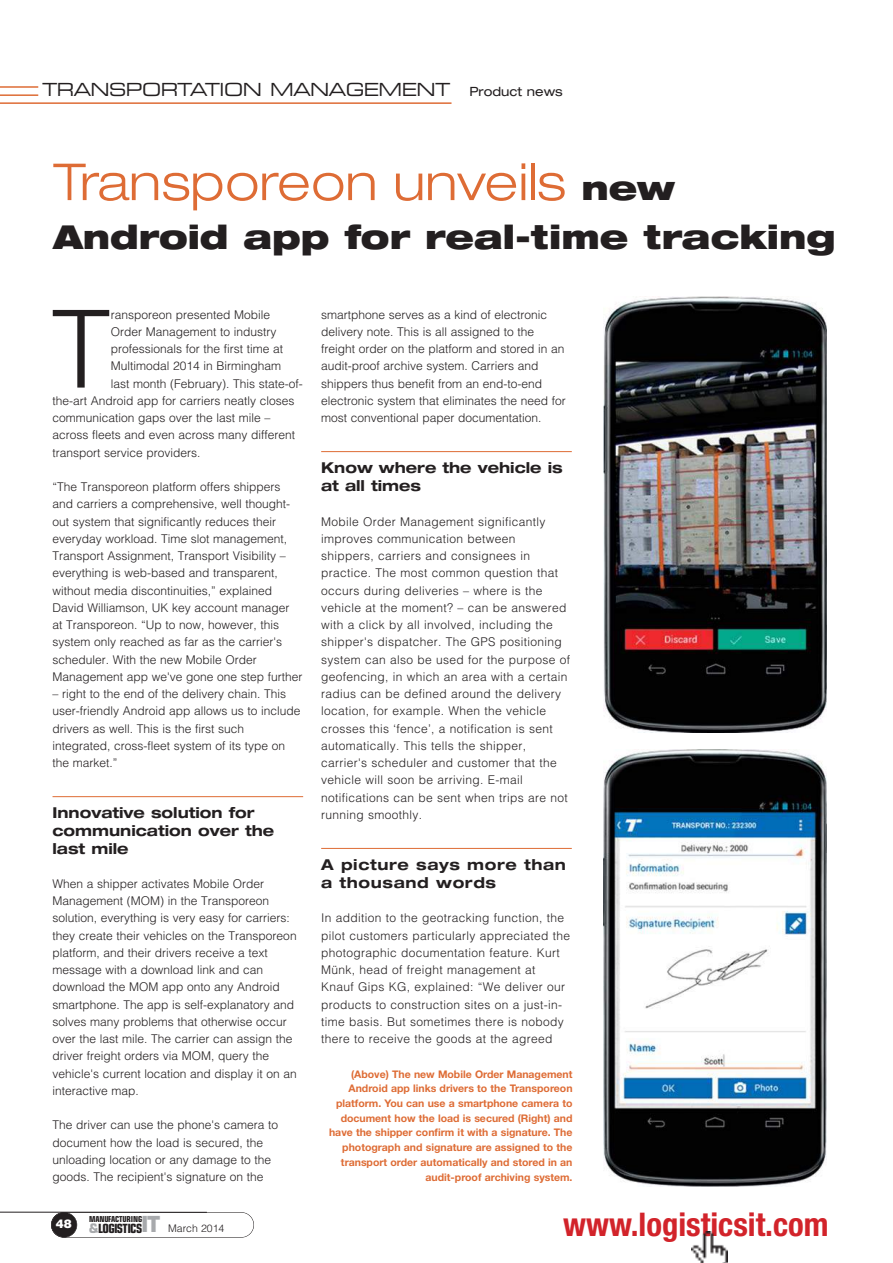
<style>
.page{position:relative;width:893px;height:1263px;background:#fff}
.page>*{position:absolute;margin:0;border:0;box-sizing:border-box;transform-origin:0 0}
.t1{font:300 107.85px "Helvetica";color:#231f20}
.t2{font:300 expanded 51px "Helvetica Neue";color:#de6c35}
.t3{font:900 expanded 33px "Helvetica Neue";color:#231f20}
.t4{font:700 condensed 32.7px "Helvetica Neue";color:#d2232a}
.t5{font:expanded 18px "Square 721 BT";letter-spacing:-.03em;color:#231f20}
.t6{font:700 expanded 15px/18px "Helvetica Neue";color:#231f20}
.t7{font:700 expanded 15px/18px "Helvetica Neue";letter-spacing:.04em;color:#231f20}
.t8{font:700 condensed 12.75px "Eurostile";letter-spacing:-.05em;color:#231f20}
.t9{font:300 12px/17.2px "Helvetica";color:#231f20}
.t10{font:300 12px/17.2px "Helvetica";letter-spacing:.03em;color:#231f20}
.t11{font:900 12px "Helvetica";color:#fff}
.t12{font:700 10.5px/14.7px "Helvetica Neue";color:#de6c35;text-align:right}
.t13{font:300 10.5px "Helvetica";color:#231f20}
.t14{font:700 condensed 8.25px "Eurostile";letter-spacing:-.01em;color:#231f20}
.s1{font-family:"Helvetica Neue";font-size:12.75px}
.s2{font-weight:900;font-size:33px;color:#231f20}
.s3{font-stretch:normal;color:#a7a9ac}
.s4{font-family:"Eurostile";font-weight:700;font-size:21.45px;color:#a7a9ac}
</style>
<div class="page">
<div style="left:51px;top:1212px;width:203px;height:26px;border:1px solid #231f20;border-radius:13px"></div>
<hr style="left:0;top:1212px;width:207px;height:1px;background:#231f20">
<div style="left:51px;top:1212px;width:26px;height:25px;background:#231f20;border-radius:50%"></div>
<div style="left:51px;top:1212px;width:26px;height:25px;border:1px solid #231f20;border-radius:50%"></div>
<hr style="left:0;top:102px;width:451px;height:2px;background:#de6c35">
<hr style="left:53px;top:796px;width:250px;height:1px;background:#de6c35">
<hr style="left:321px;top:451px;width:251px;height:1px;background:#de6c35">
<hr style="left:321px;top:848px;width:251px;height:1px;background:#de6c35">
<hr style="left:0;top:94px;width:38px;height:2px;background:#de6c35">
<hr style="left:0;top:86px;width:38px;height:2px;background:#de6c35">
<img style="left:604px;top:297px;width:223px;height:436px">
<img style="left:603px;top:750px;width:224px;height:436px">
<img style="left:692px;top:1232px;width:35px;height:31px">
<h3 class="t5" style="left:42px;top:83px;width:522px">TRANSPORTATION MANAGEMENT <span class="s1">Product news</span></h3>
<h2 class="t2" style="left:53px;top:163px;width:623px">Transporeon unveils <span class="s2">new</span></h2>
<h3 class="t3" style="left:53px;top:225px;width:784px">Android app for real-time tracking</h3>
<h1 class="t1" style="left:51px;top:310px;width:61px">T</h1>
<p class="t9" style="left:111px;top:307px;width:161px">ransporeon presented Mobile</p>
<p class="t9" style="left:111px;top:324px;width:167px">Order Management to industry</p>
<p class="t9" style="left:111px;top:341px;width:174px">professionals for the first time at</p>
<p class="t9" style="left:111px;top:359px;width:172px">Multimodal 2014 in Birmingham</p>
<p class="t9" style="left:111px;top:376px;width:194px">last month (February). This state-of-</p>
<p class="t9" style="left:53px;top:393px;width:244px">the-art Android app for carriers neatly closes</p>
<p class="t9" style="left:53px;top:410px;width:220px">communication gaps over the last mile –</p>
<p class="t9" style="left:53px;top:428px;width:244px">across fleets and even across many different</p>
<p class="t9" style="left:53px;top:445px;width:150px">transport service providers.</p>
<p class="t9" style="left:53px;top:479px;width:252px">“The Transporeon platform offers shippers and carriers a comprehensive, well thought&shy;out system that significantly reduces their everyday workload. Time slot management, Transport Assignment, Transport Visibility – everything is web-based and transparent, without media discontinuities,” explained David Williamson, UK key account manager<br>at Transporeon. “Up to now, however, this system only reached as far as the carrier's scheduler. With the new Mobile Order Management app we've gone one step further</p>
<p class="t9" style="left:53px;top:686px;width:250px">– right to the end of the delivery chain. This user-friendly Android app allows us to include drivers as well. This is the first such integrated, cross-fleet system of its type on the market.”</p>
<p class="t6" style="left:53px;top:805px;width:223px">Innovative solution for communication over the last mile</p>
<p class="t9" style="left:53px;top:876px;width:246px">When a shipper activates Mobile Order Management (MOM) in the Transporeon solution, everything is very easy for carriers: they create their vehicles on the Transporeon platform, and their drivers receive a text message with a download link and can download the MOM app onto any Android smartphone. The app is self-explanatory and solves many problems that otherwise occur over the last mile. The carrier can assign the driver freight orders via MOM, query the vehicle's current location and display it on an interactive map.</p>
<p class="t9" style="left:53px;top:1118px;width:227px">The driver can use the phone's camera to document how the load is secured, the unloading location or any damage to the goods. The recipient's signature on the</p>
<p class="t14" style="left:89px;top:1216px;width:55px">MANUFACTURING</p>
<p class="t8" style="left:89px;top:1223px;width:55px"><span class="s3">&amp;</span>LOGISTICS</p>
<p class="t11" style="left:56px;top:1219px;width:18px">48</p>
<p class="t13" style="left:141px;top:1224px;width:84px"><span class="s4">IT</span> March 2014</p>
<p class="t9" style="left:321px;top:307px;width:246px">smartphone serves as a kind of electronic delivery note. This is all assigned to the freight order on the platform and stored in an audit-proof archive system. Carriers and shippers thus benefit from an end-to-end electronic system that eliminates the need for most conventional paper documentation.</p>
<p class="t6" style="left:321px;top:460px;width:243px">Know where the vehicle is at all times</p>
<p class="t10" style="left:321px;top:514px;width:251px">Mobile Order Management significantly improves communication between shippers, carriers and consignees in practice. The most common question that occurs during deliveries – where is the vehicle at the moment? – can be answered with a click by all involved, including the shipper's dispatcher. The GPS positioning system can also be used for the purpose of geofencing, in which an area with a certain radius can be defined around the delivery location, for example. When the vehicle crosses this ‘fence’, a notification is sent automatically. This tells the shipper, carrier's scheduler and customer that the vehicle will soon be arriving. E-mail notifications can be sent when trips are not running smoothly.</p>
<p class="t7" style="left:321px;top:857px;width:246px">A picture says more than a thousand words</p>
<p class="t10" style="left:321px;top:911px;width:251px">In addition to the geotracking function, the pilot customers particularly appreciated the photographic documentation feature. Kurt Münk, head of freight management at Knauf Gips KG, explained: “We deliver our products to construction sites on a just-in&shy;time basis. But sometimes there is nobody there to receive the goods at the agreed</p>
<p class="t12" style="left:329px;top:1067px;width:245px">(Above) The new Mobile Order Management Android app links drivers to the Transporeon platform. You can use a smartphone camera to document how the load is secured (Right) and have the shipper confirm it with a signature. The photograph and signature are assigned to the transport order automatically and stored in an audit-proof archiving system.</p>
<h3 class="t4" style="left:563px;top:1213px;width:267px">www.logisticsit.com</h3>
</div>
